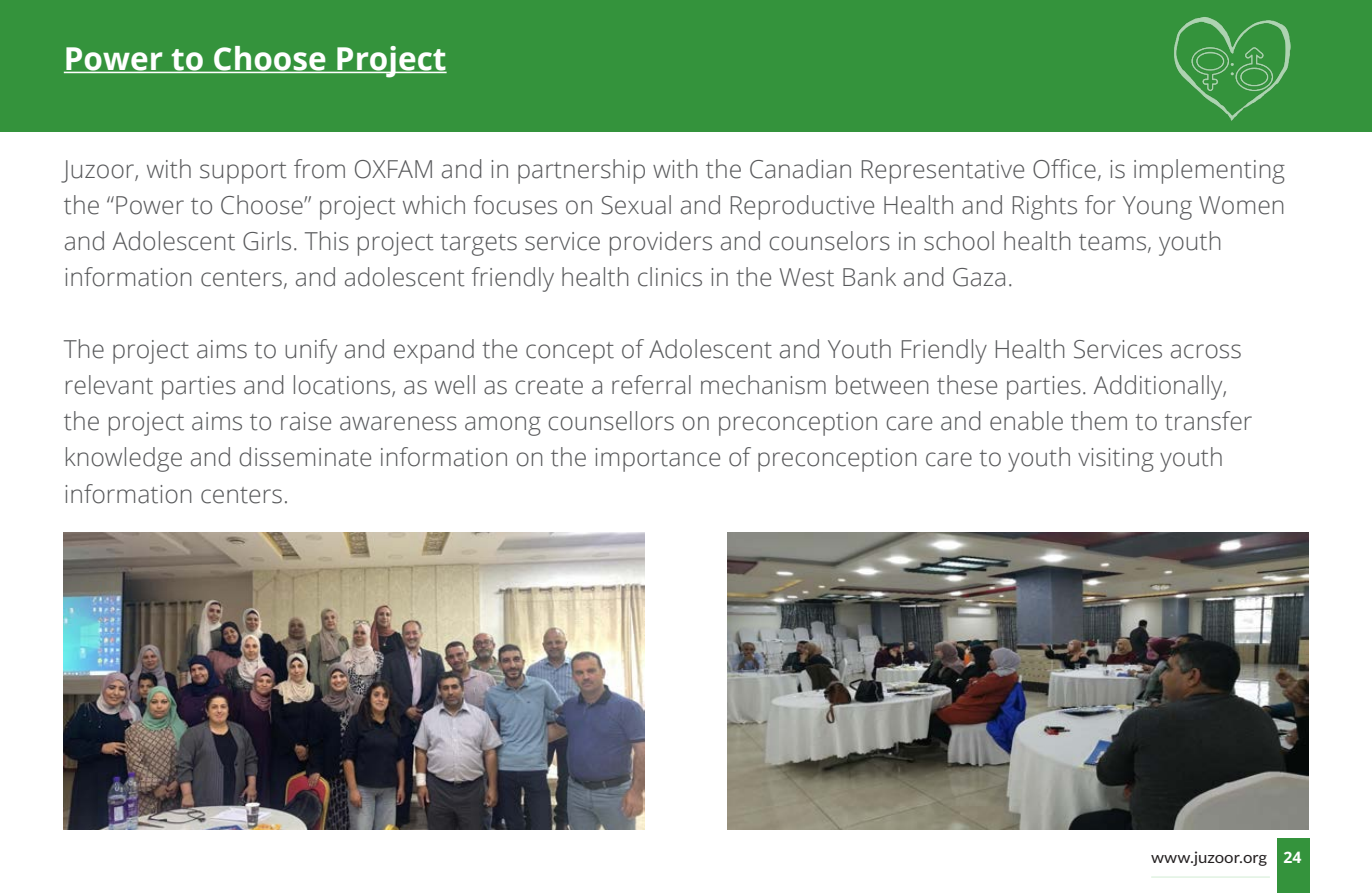
<style>
.page{position:relative;width:1372px;height:893px;background:#fff}
.page>*{position:absolute;margin:0;border:0;box-sizing:border-box;transform-origin:0 0}
.t1{font:700 31.5px "Open Sans";color:#fff}
.t2{font:300 24.75px/36px "Open Sans";color:#57585a}
.t3{font:15.75px "Lato";color:#231f20;scale:1.06 1}
.s1{font-family:"Open Sans";font-weight:700;color:#fff}
</style>
<div class="page">
<div style="left:1277px;top:839px;width:32px;height:54px;background:#34933c"></div>
<div style="left:0;top:0;width:1371px;height:131px;background:#34933c"></div>
<hr style="left:64px;top:72px;width:382px;height:1px;background:#fff">
<img style="left:64px;top:533px;width:580px;height:296px">
<img style="left:727px;top:533px;width:580px;height:296px">
<img style="left:1174px;top:17px;width:117px;height:103px">
<p class="t1" style="left:64px;top:36px;width:384px">Power to Choose Project</p>
<p class="t2" style="left:64px;top:151px;width:1223px">Juzoor, with support from OXFAM and in partnership with the Canadian Representative Office, is implementing the “Power to Choose” project which focuses on Sexual and Reproductive Health and Rights for Young Women and Adolescent Girls. This project targets service providers and counselors in school health teams, youth information centers, and adolescent friendly health clinics in the West Bank and Gaza.</p>
<p class="t2" style="left:64px;top:331px;width:1190px">The project aims to unify and expand the concept of Adolescent and Youth Friendly Health Services across relevant parties and locations, as well as create a referral mechanism between these parties. Additionally, the project aims to raise awareness among counsellors on preconception care and enable them to transfer knowledge and disseminate information on the importance of preconception care to youth visiting youth information centers.</p>
<p class="t3" style="left:1151px;top:846px;width:143px">www.juzoor.org <span class="s1">24</span></p>
</div>
